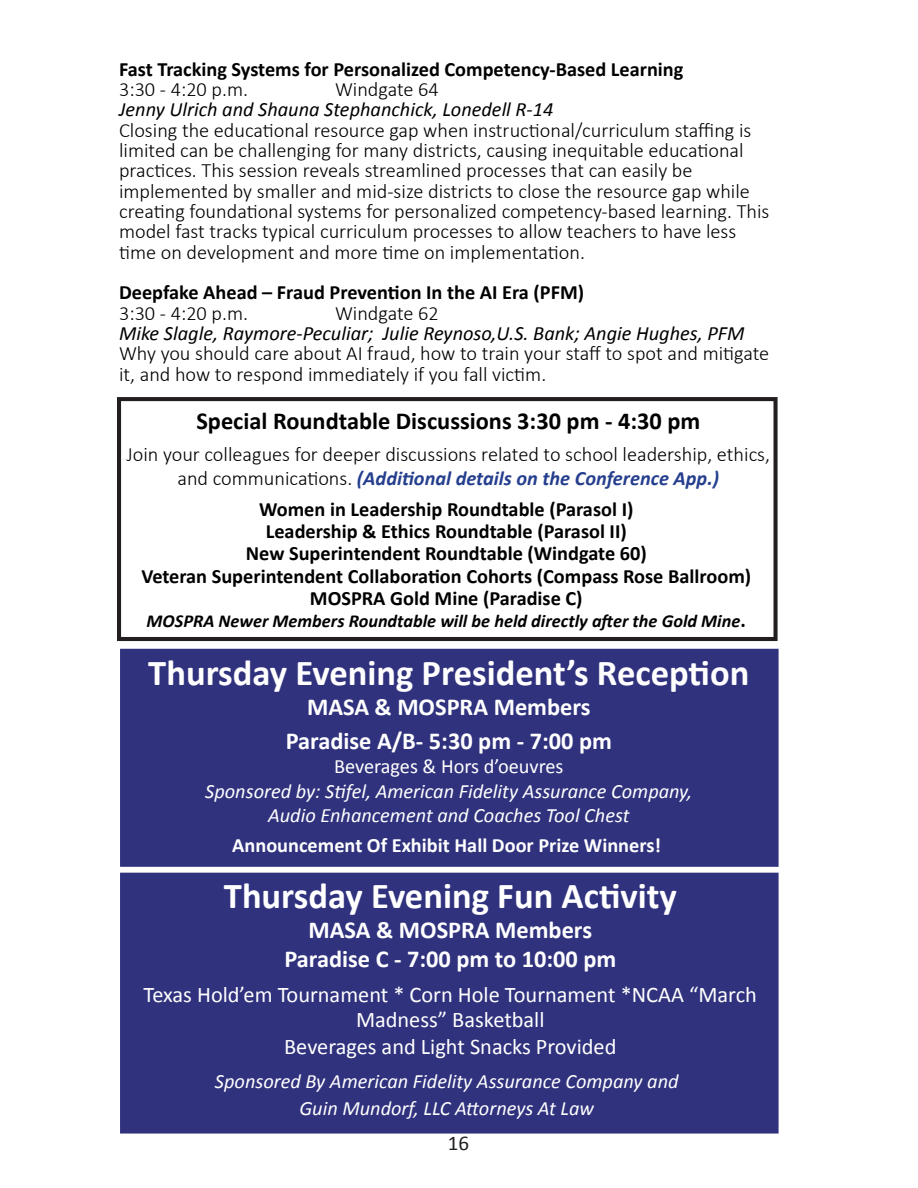
<style>
.page{position:relative;width:918px;height:1188px;background:#fff}
.page>*{position:absolute;margin:0;border:0;box-sizing:border-box;transform-origin:0 0}
.t1{font:700 36.6px "Calibri";color:#fff}
.t2{font:700 24.45px "Calibri";color:#fff}
.t3{font:700 24.45px "Calibri";color:#000}
.t4{font:22.35px/24.5px "Calibri";color:#fff;text-align:center}
.t5{font:21px "Calibri";color:#231f20}
.t6{font:300 20.4px/20.2px "Calibri";color:#000}
.t7{font:700 20.4px "Calibri";color:#000}
.t8{font:italic 20.4px "Calibri";color:#fff}
.t9{font:italic 20.4px "Calibri";color:#000}
.t10{font:700 20.4px "Calibri";color:#fff}
.t11{font:20.4px "Calibri";color:#fff}
.t12{font:italic 700 18.3px "Calibri";color:#000}
.s1{font-weight:700;font-style:italic;color:#253f8e}
.s2{font-style:normal;font-size:20.4px}
</style>
<div class="page">
<div style="left:120px;top:873px;width:659px;height:261px;background:#30327e;border:2px solid #30327e"></div>
<div style="left:120px;top:649px;width:659px;height:218px;background:#30327e;border:2px solid #30327e"></div>
<div style="left:117px;top:397px;width:661px;height:244px;border:4px solid #231f20"></div>
<p class="t7" style="left:119px;top:56px;width:566px">Fast Tracking Systems for Personalized Competency-Based Learning</p>
<p class="t6" style="left:119px;top:78px;width:131px">3:30 - 4:20 p.m.</p>
<p class="t6" style="left:335px;top:78px;width:105px">Windgate 64</p>
<p class="t9" style="left:119px;top:96px;width:436px">Jenny Ulrich and Shauna Stephanchick, Lonedell R-14</p>
<p class="t6" style="left:119px;top:119px;width:652px">Closing the educational resource gap when instructional/curriculum staffing is limited can be challenging for many districts, causing inequitable educational practices. This session reveals streamlined processes that can easily be implemented by smaller and mid-size districts to close the resource gap while creating foundational systems for personalized competency-based learning. This model fast tracks typical curriculum processes to allow teachers to have less time on development and more time on implementation.</p>
<p class="t7" style="left:119px;top:279px;width:467px">Deepfake Ahead – Fraud Prevention In the AI Era (PFM)</p>
<p class="t6" style="left:119px;top:302px;width:131px">3:30 - 4:20 p.m.</p>
<p class="t6" style="left:335px;top:302px;width:105px">Windgate 62</p>
<p class="t9" style="left:119px;top:319px;width:627px">Mike Slagle, Raymore-Peculiar; Julie Reynoso,U.S. Bank; Angie Hughes, PFM</p>
<p class="t6" style="left:119px;top:342px;width:652px">Why you should care about AI fraud, how to train your staff to spot and mitigate it, and how to respond immediately if you fall victim.</p>
<p class="t3" style="left:196px;top:405px;width:505px">Special Roundtable Discussions 3:30 pm - 4:30 pm</p>
<p class="t6" style="left:126px;top:441px;width:645px;line-height:24.5px;text-align:center">Join your colleagues for deeper discussions related to school leadership, ethics, and communications. <span class="s1">(Additional details on the Conference App.)</span></p>
<p class="t7" style="left:259px;top:496px;width:376px">Women in Leadership Roundtable (Parasol I)</p>
<p class="t7" style="left:266px;top:518px;width:363px">Leadership &amp; Ethics Roundtable (Parasol II)</p>
<p class="t7" style="left:246px;top:541px;width:402px">New Superintendent Roundtable (Windgate 60)</p>
<p class="t7" style="left:141px;top:563px;width:611px">Veteran Superintendent Collaboration Cohorts (Compass Rose Ballroom)</p>
<p class="t7" style="left:310px;top:585px;width:274px">MOSPRA Gold Mine (Paradise C)</p>
<p class="t12" style="left:147px;top:610px;width:601px">MOSPRA Newer Members Roundtable will be held directly after the Gold Mine<span class="s2">.</span></p>
<p class="t1" style="left:148px;top:650px;width:603px">Thursday Evening President’s Reception</p>
<p class="t2" style="left:307px;top:691px;width:285px">MASA &amp; MOSPRA Members</p>
<p class="t2" style="left:286px;top:725px;width:328px">Paradise A/B- 5:30 pm - 7:00 pm</p>
<p class="t11" style="left:334px;top:753px;width:231px">Beverages &amp; Hors d’oeuvres</p>
<p class="t8" style="left:205px;top:777px;width:489px">Sponsored by: Stifel, American Fidelity Assurance Company,</p>
<p class="t8" style="left:268px;top:801px;width:363px">Audio Enhancement and Coaches Tool Chest</p>
<p class="t10" style="left:232px;top:832px;width:430px">Announcement Of Exhibit Hall Door Prize Winners!</p>
<p class="t1" style="left:224px;top:873px;width:454px">Thursday Evening Fun Activity</p>
<p class="t2" style="left:309px;top:914px;width:285px">MASA &amp; MOSPRA Members</p>
<p class="t2" style="left:284px;top:943px;width:333px">Paradise C - 7:00 pm to 10:00 pm</p>
<p class="t4" style="left:144px;top:983px;width:615px">Texas Hold’em Tournament * Corn Hole Tournament *NCAA “March<br>Madness” Basketball</p>
<p class="t4" style="left:284px;top:1034px;width:334px">Beverages and Light Snacks Provided</p>
<p class="t8" style="left:215px;top:1067px;width:465px">Sponsored By American Fidelity Assurance Company and</p>
<p class="t8" style="left:299px;top:1094px;width:296px">Guin Mundorf, LLC Attorneys At Law</p>
<p class="t5" style="left:448px;top:1130px;width:23px">16</p>
</div>
